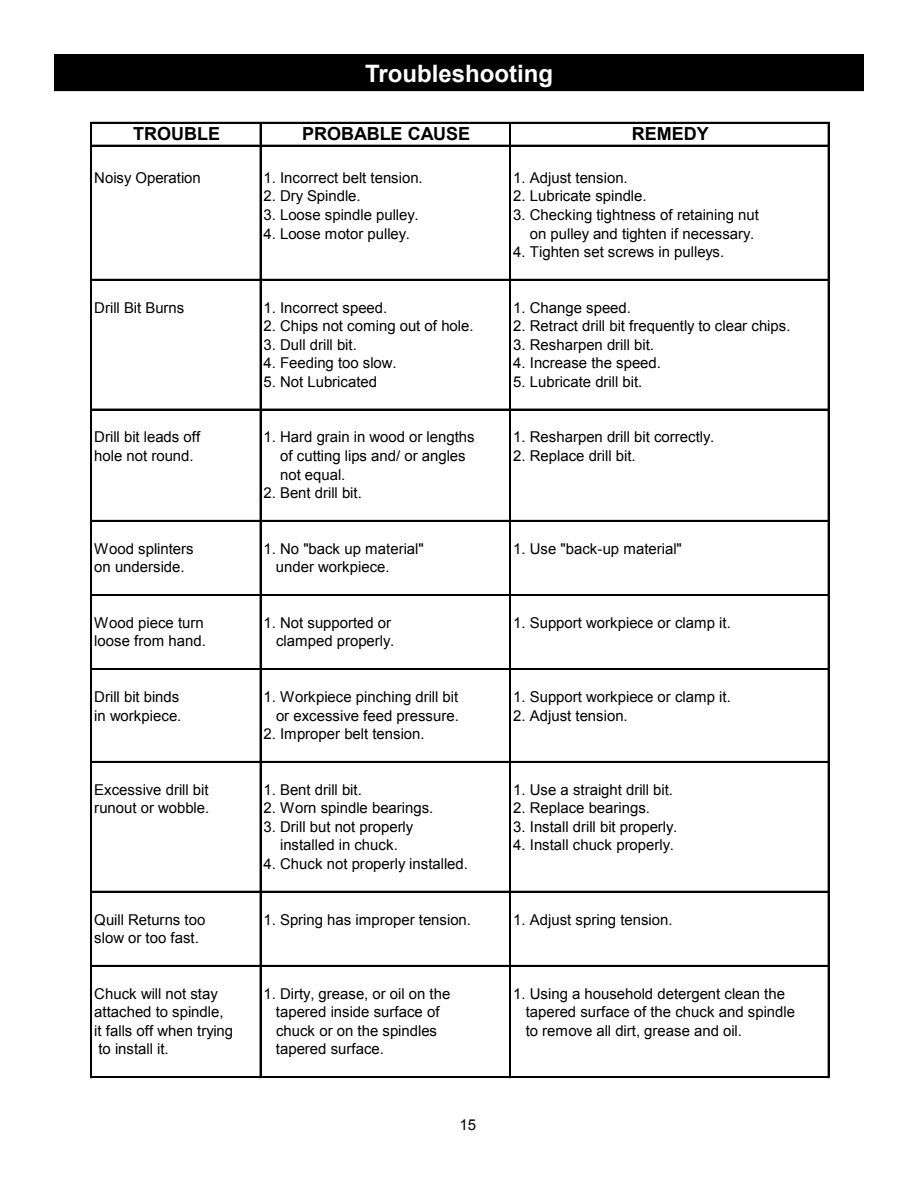
<style>
.page{position:relative;width:918px;height:1188px;background:#fff}
.page>*{position:absolute;margin:0;border:0;box-sizing:border-box;transform-origin:0 0}
.t1{font:700 24px "Arial";color:#fff}
.t2{font:700 18px "Arial";color:#000}
.t3{font:15px "Arial";color:#000}
</style>
<div class="page">
<div style="left:55px;top:55px;width:808px;height:35px;background:#000"></div>
<div style="left:54px;top:54px;width:810px;height:37px;border:2px solid #000"></div>
<hr style="left:91px;top:122px;width:1px;height:956px;background:#000">
<hr style="left:260px;top:124px;width:1px;height:954px;background:#000">
<hr style="left:510px;top:124px;width:1px;height:954px;background:#000">
<hr style="left:828px;top:124px;width:1px;height:954px;background:#000">
<hr style="left:92px;top:122px;width:737px;height:2px;background:#000">
<hr style="left:92px;top:145px;width:737px;height:1px;background:#000">
<hr style="left:92px;top:279px;width:737px;height:2px;background:#000">
<hr style="left:92px;top:409px;width:737px;height:1px;background:#000">
<hr style="left:92px;top:520px;width:737px;height:2px;background:#000">
<hr style="left:92px;top:594px;width:737px;height:2px;background:#000">
<hr style="left:92px;top:668px;width:737px;height:1px;background:#000">
<hr style="left:92px;top:669px;width:737px;height:1px;background:#000">
<hr style="left:92px;top:761px;width:737px;height:2px;background:#000">
<hr style="left:92px;top:891px;width:737px;height:2px;background:#000">
<hr style="left:92px;top:965px;width:737px;height:2px;background:#000">
<hr style="left:92px;top:1076px;width:737px;height:1px;background:#000">
<hr style="left:92px;top:1077px;width:737px;height:1px;background:#000">
<h1 class="t1" style="left:365px;top:57px;width:190px">Troubleshooting</h1>
<p class="t2" style="left:133px;top:122px;width:88px">TROUBLE</p>
<p class="t2" style="left:302px;top:122px;width:169px">PROBABLE CAUSE</p>
<p class="t2" style="left:632px;top:122px;width:79px">REMEDY</p>
<p class="t3" style="left:94px;top:168px;width:108px">Noisy Operation</p>
<p class="t3" style="left:264px;top:168px;width:161px">1. Incorrect belt tension.</p>
<p class="t3" style="left:513px;top:168px;width:116px">1. Adjust tension.</p>
<p class="t3" style="left:264px;top:186px;width:99px">2. Dry Spindle.</p>
<p class="t3" style="left:513px;top:186px;width:135px">2. Lubricate spindle.</p>
<p class="t3" style="left:264px;top:205px;width:157px">3. Loose spindle pulley.</p>
<p class="t3" style="left:513px;top:205px;width:247px">3. Checking tightness of retaining nut</p>
<p class="t3" style="left:264px;top:223px;width:148px">4. Loose motor pulley.</p>
<p class="t3" style="left:530px;top:223px;width:226px">on pulley and tighten if necessary.</p>
<p class="t3" style="left:513px;top:242px;width:213px">4. Tighten set screws in pulleys.</p>
<p class="t3" style="left:94px;top:298px;width:92px">Drill Bit Burns</p>
<p class="t3" style="left:264px;top:298px;width:125px">1. Incorrect speed.</p>
<p class="t3" style="left:513px;top:298px;width:119px">1. Change speed.</p>
<p class="t3" style="left:264px;top:316px;width:212px">2. Chips not coming out of hole.</p>
<p class="t3" style="left:513px;top:316px;width:279px">2. Retract drill bit frequently to clear chips.</p>
<p class="t3" style="left:264px;top:335px;width:95px">3. Dull drill bit.</p>
<p class="t3" style="left:513px;top:335px;width:142px">3. Resharpen drill bit.</p>
<p class="t3" style="left:264px;top:353px;width:135px">4. Feeding too slow.</p>
<p class="t3" style="left:513px;top:353px;width:149px">4. Increase the speed.</p>
<p class="t3" style="left:264px;top:372px;width:115px">5. Not Lubricated</p>
<p class="t3" style="left:513px;top:372px;width:131px">5. Lubricate drill bit.</p>
<p class="t3" style="left:94px;top:427px;width:107px">Drill bit leads off</p>
<p class="t3" style="left:264px;top:427px;width:212px">1. Hard grain in wood or lengths</p>
<p class="t3" style="left:513px;top:427px;width:202px">1. Resharpen drill bit correctly.</p>
<p class="t3" style="left:94px;top:446px;width:101px">hole not round.</p>
<p class="t3" style="left:280px;top:446px;width:187px">of cutting lips and/ or angles</p>
<p class="t3" style="left:513px;top:446px;width:124px">2. Replace drill bit.</p>
<p class="t3" style="left:280px;top:464px;width:67px">not equal.</p>
<p class="t3" style="left:264px;top:483px;width:100px">2. Bent drill bit.</p>
<p class="t3" style="left:94px;top:539px;width:101px">Wood splinters</p>
<p class="t3" style="left:264px;top:539px;width:162px">1. No "back up material"</p>
<p class="t3" style="left:513px;top:539px;width:170px">1. Use "back-up material"</p>
<p class="t3" style="left:94px;top:557px;width:92px">on underside.</p>
<p class="t3" style="left:276px;top:557px;width:115px">under workpiece.</p>
<p class="t3" style="left:94px;top:613px;width:111px">Wood piece turn</p>
<p class="t3" style="left:264px;top:613px;width:129px">1. Not supported or</p>
<p class="t3" style="left:513px;top:613px;width:219px">1. Support workpiece or clamp it.</p>
<p class="t3" style="left:94px;top:631px;width:113px">loose from hand.</p>
<p class="t3" style="left:276px;top:631px;width:120px">clamped properly.</p>
<p class="t3" style="left:94px;top:687px;width:87px">Drill bit binds</p>
<p class="t3" style="left:264px;top:687px;width:196px">1. Workpiece pinching drill bit</p>
<p class="t3" style="left:513px;top:687px;width:219px">1. Support workpiece or clamp it.</p>
<p class="t3" style="left:94px;top:706px;width:89px">in workpiece.</p>
<p class="t3" style="left:276px;top:706px;width:184px">or excessive feed pressure.</p>
<p class="t3" style="left:513px;top:706px;width:116px">2. Adjust tension.</p>
<p class="t3" style="left:264px;top:724px;width:163px">2. Improper belt tension.</p>
<p class="t3" style="left:94px;top:780px;width:116px">Excessive drill bit</p>
<p class="t3" style="left:264px;top:780px;width:100px">1. Bent drill bit.</p>
<p class="t3" style="left:513px;top:780px;width:161px">1. Use a straight drill bit.</p>
<p class="t3" style="left:94px;top:798px;width:116px">runout or wobble.</p>
<p class="t3" style="left:264px;top:798px;width:171px">2. Worn spindle bearings.</p>
<p class="t3" style="left:513px;top:798px;width:138px">2. Replace bearings.</p>
<p class="t3" style="left:264px;top:817px;width:151px">3. Drill but not properly</p>
<p class="t3" style="left:513px;top:817px;width:166px">3. Install drill bit properly.</p>
<p class="t3" style="left:280px;top:835px;width:119px">installed in chuck.</p>
<p class="t3" style="left:513px;top:835px;width:162px">4. Install chuck properly.</p>
<p class="t3" style="left:264px;top:854px;width:206px">4. Chuck not properly installed.</p>
<p class="t3" style="left:94px;top:910px;width:113px">Quill Returns too</p>
<p class="t3" style="left:264px;top:910px;width:209px">1. Spring has improper tension.</p>
<p class="t3" style="left:513px;top:910px;width:161px">1. Adjust spring tension.</p>
<p class="t3" style="left:94px;top:928px;width:106px">slow or too fast.</p>
<p class="t3" style="left:94px;top:984px;width:125px">Chuck will not stay</p>
<p class="t3" style="left:264px;top:984px;width:188px">1. Dirty, grease, or oil on the</p>
<p class="t3" style="left:513px;top:984px;width:273px">1. Using a household detergent clean the</p>
<p class="t3" style="left:94px;top:1002px;width:131px">attached to spindle,</p>
<p class="t3" style="left:276px;top:1002px;width:165px">tapered inside surface of</p>
<p class="t3" style="left:526px;top:1002px;width:271px">tapered surface of the chuck and spindle</p>
<p class="t3" style="left:94px;top:1021px;width:140px">it falls off when trying</p>
<p class="t3" style="left:276px;top:1021px;width:163px">chuck or on the spindles</p>
<p class="t3" style="left:526px;top:1021px;width:218px">to remove all dirt, grease and oil.</p>
<p class="t3" style="left:98px;top:1039px;width:72px">to install it.</p>
<p class="t3" style="left:276px;top:1039px;width:110px">tapered surface.</p>
<p class="t3" style="left:460px;top:1115px;width:18px">15</p>
</div>
